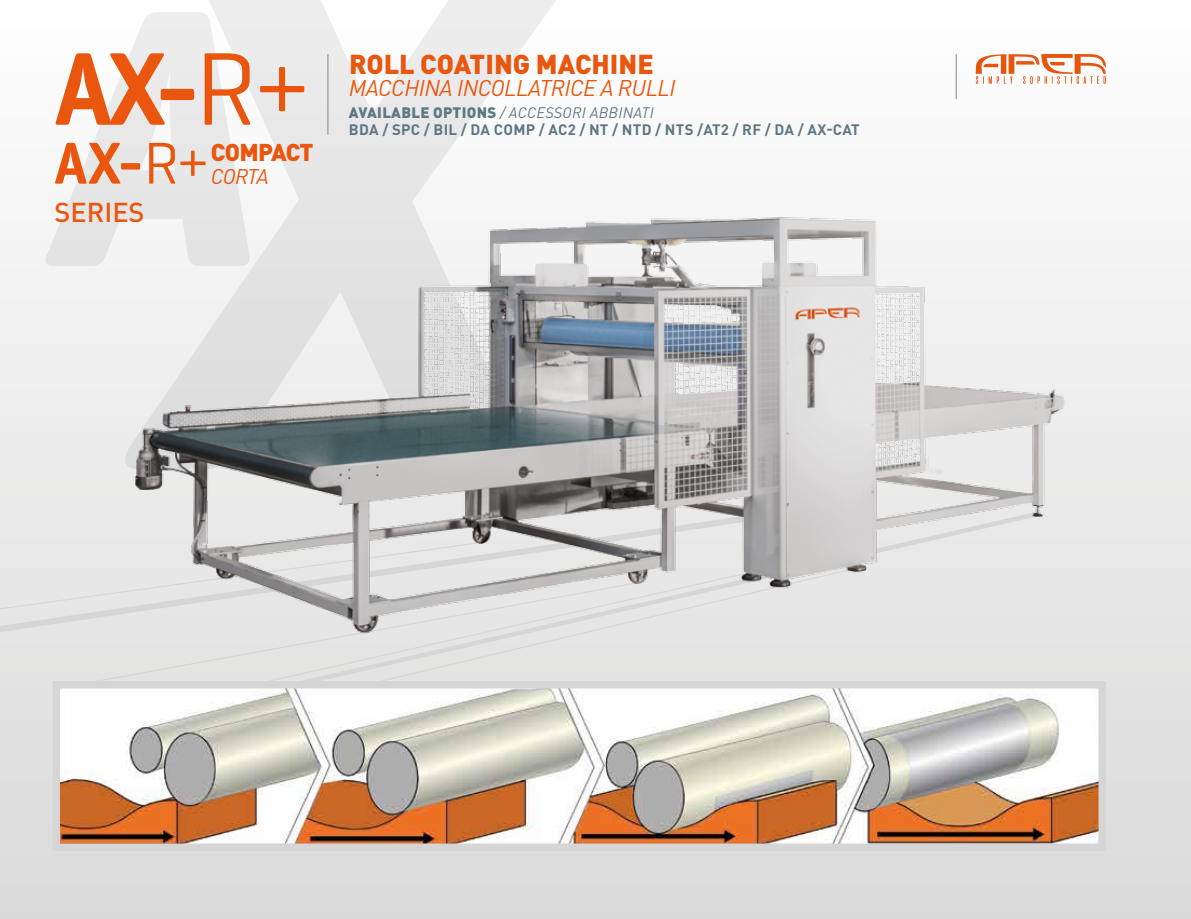
<style>
.page{position:relative;width:1191px;height:919px;background:#fff}
.page>*{position:absolute;margin:0;border:0;box-sizing:border-box;transform-origin:0 0}
.t1{font:600 105px "Geogrotesque";color:#ea560d}
.t2{font:600 60px "Geogrotesque";color:#ea560d}
.t3{font:900 27px "DIN Pro";color:#ea560d}
.t4{font:500 27px "DIN Pro";color:#ea560d}
.t5{font:900 24px "DIN Pro";letter-spacing:-.035em;color:#ea560d}
.t6{font:italic 22.5px "DIN Pro";letter-spacing:-.02em;color:#ea560d}
.t7{font:italic 21px "DIN Pro";letter-spacing:-.04em;color:#ea560d}
.t8{font:700 15px "DIN Pro";letter-spacing:.02em;color:#5d7784}
.t9{font:italic 15px "DIN Pro";letter-spacing:.02em;color:#5d7784}
.s1{font-weight:400}
.s2{font-weight:900;font-style:normal}
</style>
<div class="page">
<div style="left:0;top:0;width:1191px;height:918px;background:linear-gradient(to bottom,#fefefe,#dadada)"></div>
<svg style="left:124px;top:0;width:462px;height:142px;fill:#ededed"></svg>
<svg style="left:44px;top:12px;width:207px;height:254px;fill:#ededed"></svg>
<svg style="left:0;top:494px;width:96px;height:142px;background:#e7e7e7"></svg>
<div style="left:74px;top:612px;width:176px;height:69px;background:#e4e4e3"></div>
<div style="left:293px;top:662px;width:746px;height:19px;background:#e4e4e3"></div>
<div style="left:0;top:541px;width:96px;height:71px;background:#e7e7e7"></div>
<img style="left:96px;top:142px;width:996px;height:520px">
<img style="left:61px;top:689px;width:1037px;height:153px">
<div style="left:53px;top:681px;width:1053px;height:169px;border:7px solid #d6d6d6"></div>
<svg style="left:975px;top:54px;width:131px;height:30px"></svg>
<hr style="left:955px;top:54px;width:1px;height:45px;background:#878787">
<hr style="left:327px;top:54px;width:1px;height:81px;background:#878787">
<h1 class="t1" style="left:54px;top:23px;width:260px">AX-<span class="s1">R+</span></h1>
<h2 class="t2" style="left:54px;top:126px;width:157px">AX-<span class="s1">R+</span></h2>
<h3 class="t5" style="left:211px;top:132px;width:104px">COMPACT</h3>
<h3 class="t7" style="left:211px;top:159px;width:59px">CORTA</h3>
<h3 class="t4" style="left:54px;top:190px;width:92px">SERIES</h3>
<h3 class="t3" style="left:349px;top:41px;width:306px">ROLL COATING MACHINE</h3>
<h3 class="t6" style="left:349px;top:71px;width:328px">MACCHINA INCOLLATRICE A RULLI</h3>
<p class="t9" style="left:349px;top:101px;width:306px"><span class="s2">AVAILABLE OPTIONS</span> / ACCESSORI ABBINATI</p>
<p class="t8" style="left:349px;top:117px;width:512px">BDA / SPC / BIL / DA COMP / AC2 / NT / NTD / NTS /AT2 / RF / DA / AX-CAT</p>
</div>
